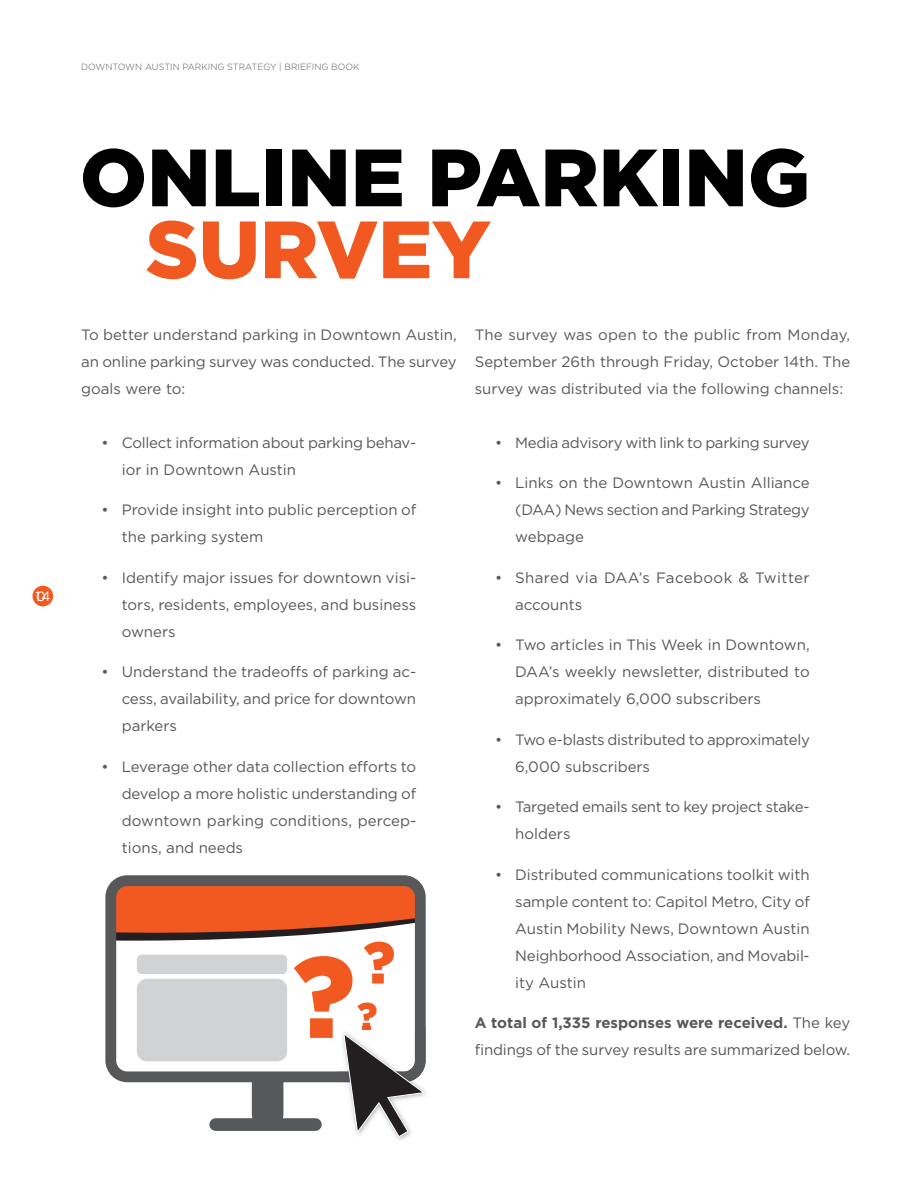
<style>
.page{position:relative;width:918px;height:1188px;background:#fff}
.page>*{position:absolute;margin:0;border:0;box-sizing:border-box;transform-origin:0 0}
.Body_Text{font:900 81px "Gotham";color:#000}
.Body_Text-2{font:900 81px "Gotham";color:#f15921}
.Body_Text-3{font:15px/27px "Gotham";letter-spacing:-.01em;color:#57585a;text-align:justify}
.Body_Text-4{font:15px/27px "Gotham";letter-spacing:.025em;color:#57585a}
.t1{font:13.5px "Gotham";color:#fff}
.t2{font:300 9px "Gotham";color:#57585a}
.s1{font-weight:700}
</style>
<div class="page">
<div style="left:33px;top:586px;width:20px;height:20px;background:#f15921;border-radius:50%"></div>
<svg style="left:105px;top:875px;width:314px;height:200px;background:#68696b"></svg>
<svg style="left:111px;top:881px;width:315px;height:256px"></svg>
<p class="t1" style="left:36px;top:587px;width:16px">104</p>
<p class="t2" style="left:81px;top:61px;width:280px">DOWNTOWN AUSTIN PARKING STRATEGY | BRIEFING BOOK</p>
<p class="Body_Text" style="left:80px;top:122px;width:732px">ONLINE PARKING</p>
<p class="Body_Text-2" style="left:146px;top:194px;width:346px">SURVEY</p>
<p class="Body_Text-3" style="left:81px;top:321px;width:377px">To better understand parking in Downtown Austin, an online parking survey was conducted. The survey goals were to:</p>
<p class="Body_Text-3" style="left:122px;top:429px;width:296px;text-indent:-20px">• Collect information about parking behav&shy;ior in Downtown Austin</p>
<p class="Body_Text-3" style="left:122px;top:496px;width:296px;text-indent:-20px">• Provide insight into public perception of the parking system</p>
<p class="Body_Text-3" style="left:122px;top:564px;width:296px;text-indent:-20px">• Identify major issues for downtown visi&shy;tors, residents, employees, and business owners</p>
<p class="Body_Text-3" style="left:122px;top:658px;width:296px;text-indent:-20px">• Understand the tradeoffs of parking ac&shy;cess, availability, and price for downtown parkers</p>
<p class="Body_Text-3" style="left:122px;top:753px;width:296px;text-indent:-20px">• Leverage other data collection efforts to develop a more holistic understanding of downtown parking conditions, percep&shy;tions, and needs</p>
<p class="Body_Text-3" style="left:475px;top:321px;width:377px">The survey was open to the public from Monday, September 26th through Friday, October 14th. The survey was distributed via the following channels:</p>
<p class="Body_Text-3" style="left:495px;top:429px;width:316px">• Media advisory with link to parking survey</p>
<p class="Body_Text-3" style="left:515px;top:469px;width:296px;text-indent:-20px">• Links on the Downtown Austin Alliance (DAA) News section and Parking Strategy webpage</p>
<p class="Body_Text-4" style="left:515px;top:564px;width:296px;text-indent:-20px">• Shared via DAA’s Facebook &amp; Twitter accounts</p>
<p class="Body_Text-3" style="left:515px;top:631px;width:296px;text-indent:-20px">• Two articles in This Week in Downtown, DAA’s weekly newsletter, distributed to approximately 6,000 subscribers</p>
<p class="Body_Text-3" style="left:515px;top:726px;width:296px;text-indent:-20px">• Two e-blasts distributed to approximately<br>6,000 subscribers</p>
<p class="Body_Text-3" style="left:515px;top:793px;width:296px;text-indent:-20px">• Targeted emails sent to key project stake&shy;holders</p>
<p class="Body_Text-3" style="left:515px;top:861px;width:296px;text-indent:-20px">• Distributed communications toolkit with sample content to: Capitol Metro, City of Austin Mobility News, Downtown Austin Neighborhood Association, and Movabil&shy;ity Austin</p>
<p class="Body_Text-3" style="left:475px;top:1009px;width:377px"><span class="s1">A total of 1,335 responses were received.</span> The key findings of the survey results are summarized below.</p>
</div>
